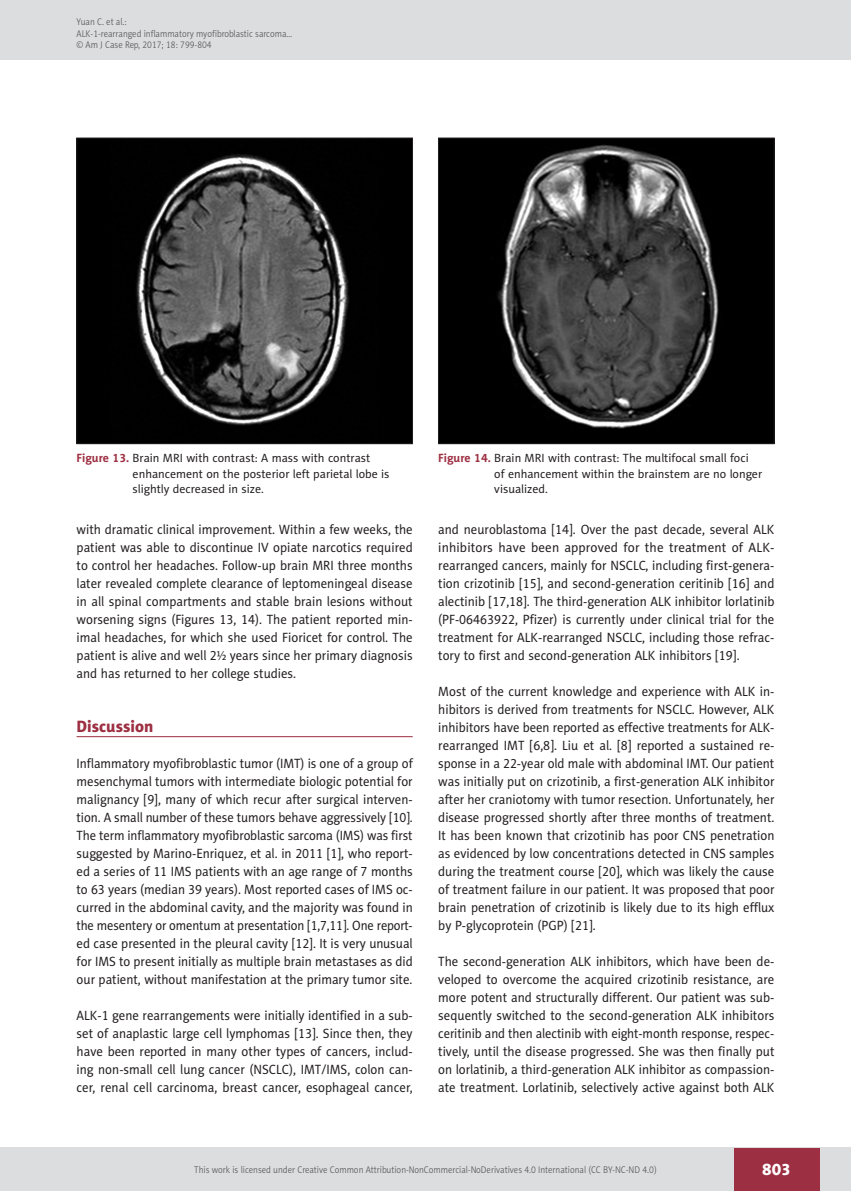
<style>
.page{position:relative;width:851px;height:1191px;background:#fff}
.page>*{position:absolute;margin:0;border:0;box-sizing:border-box;transform-origin:0 0}
.AJCR_Headline_1{font:16.5px "Naomi Sans EFN Heavy";color:#9d2f42}
.t1{font:16.5px "Naomi Sans EFN Heavy";color:#fff}
.AJCR_Body{font:13.5px/18px "Naomi Sans EFN";color:#231f20;text-align:justify;scale:.95 1}
.AJCR_Body-2{font:13.5px/18px "Naomi Sans EFN";color:#231f20;text-align:justify;scale:.94 1}
.AJCR_Rycina_tytul{font:12px/15.8px "Naomi Sans EFN";color:#231f20}
.t2{font:9.75px/11.2px "Naomi Sans EFN Light";color:#57585a;scale:.9 1}
.s1{font-weight:700;color:#9d2f42}
</style>
<div class="page">
<img style="left:79px;top:140px;width:331px;height:302px">
<div style="left:77px;top:138px;width:335px;height:306px;border:1px solid #231f20"></div>
<img style="left:440px;top:140px;width:332px;height:302px">
<div style="left:438px;top:138px;width:336px;height:306px;border:1px solid #231f20"></div>
<hr style="left:77px;top:736px;width:335px;height:1px;background:#9d2f42">
<div style="left:0;top:1148px;width:850px;height:43px;background:#dcdddf"></div>
<div style="left:733px;top:1147px;width:86px;height:43px;background:#9d2f42"></div>
<div style="left:0;top:0;width:850px;height:60px;background:#dcdddf"></div>
<p class="t2" style="left:77px;top:16px;width:241px">Yuan C. et al.:<br>ALK-1-rearranged inflammatory myofibroblastic sarcoma… © Am J Case Rep, 2017; 18: 799-804</p>
<p class="AJCR_Rycina_tytul" style="left:133px;top:450px;width:258px;text-indent:-56px"><span class="s1">Figure 13.</span> Brain MRI with contrast: A mass with contrast enhancement on the posterior left parietal lobe is slightly decreased in size.</p>
<p class="AJCR_Rycina_tytul" style="left:494px;top:450px;width:269px;text-indent:-56px"><span class="s1">Figure 14.</span> Brain MRI with contrast: The multifocal small foci<br>of enhancement within the brainstem are no longer visualized.</p>
<p class="AJCR_Body" style="left:77px;top:520px;width:355px">with dramatic clinical improvement. Within a few weeks, the patient was able to discontinue IV opiate narcotics required to control her headaches. Follow-up brain MRI three months later revealed complete clearance of leptomeningeal disease in all spinal compartments and stable brain lesions without worsening signs (Figures 13, 14). The patient reported min&shy;imal headaches, for which she used Fioricet for control. The patient is alive and well 2½ years since her primary diagnosis and has returned to her college studies.</p>
<p class="AJCR_Headline_1" style="left:77px;top:716px;width:78px">Discussion</p>
<p class="AJCR_Body-2" style="left:77px;top:754px;width:359px">Inflammatory myofibroblastic tumor (IMT) is one of a group of mesenchymal tumors with intermediate biologic potential for malignancy [9], many of which recur after surgical interven&shy;tion. A small number of these tumors behave aggressively [10].<br>The term inflammatory myofibroblastic sarcoma (IMS) was first suggested by Marino-Enriquez, et al. in 2011 [1], who report&shy;ed a series of 11 IMS patients with an age range of 7 months to 63 years (median 39 years). Most reported cases of IMS oc&shy;curred in the abdominal cavity, and the majority was found in the mesentery or omentum at presentation [1,7,11]. One report&shy;ed case presented in the pleural cavity [12]. It is very unusual for IMS to present initially as multiple brain metastases as did our patient, without manifestation at the primary tumor site.</p>
<p class="AJCR_Body" style="left:77px;top:1006px;width:355px">ALK-1 gene rearrangements were initially identified in a sub&shy;set of anaplastic large cell lymphomas [13]. Since then, they have been reported in many other types of cancers, includ&shy;ing non-small cell lung cancer (NSCLC), IMT/IMS, colon can&shy;cer, renal cell carcinoma, breast cancer, esophageal cancer,</p>
<p class="AJCR_Body" style="left:438px;top:520px;width:355px">and neuroblastoma [14]. Over the past decade, several ALK inhibitors have been approved for the treatment of ALK&shy;rearranged cancers, mainly for NSCLC, including first-genera&shy;tion crizotinib [15], and second-generation ceritinib [16] and alectinib [17,18]. The third-generation ALK inhibitor lorlatinib (PF-06463922, Pfizer) is currently under clinical trial for the treatment for ALK-rearranged NSCLC, including those refrac&shy;tory to first and second-generation ALK inhibitors [19].</p>
<p class="AJCR_Body" style="left:438px;top:682px;width:355px">Most of the current knowledge and experience with ALK in&shy;hibitors is derived from treatments for NSCLC. However, ALK inhibitors have been reported as effective treatments for ALK&shy;rearranged IMT [6,8]. Liu et al. [8] reported a sustained re&shy;sponse in a 22-year old male with abdominal IMT. Our patient was initially put on crizotinib, a first-generation ALK inhibitor after her craniotomy with tumor resection. Unfortunately, her disease progressed shortly after three months of treatment.<br>It has been known that crizotinib has poor CNS penetration as evidenced by low concentrations detected in CNS samples during the treatment course [20], which was likely the cause of treatment failure in our patient. It was proposed that poor brain penetration of crizotinib is likely due to its high efflux by P-glycoprotein (PGP) [21].</p>
<p class="AJCR_Body" style="left:438px;top:952px;width:355px">The second-generation ALK inhibitors, which have been de&shy;veloped to overcome the acquired crizotinib resistance, are more potent and structurally different. Our patient was sub&shy;sequently switched to the second-generation ALK inhibitors ceritinib and then alectinib with eight-month response, respec&shy;tively, until the disease progressed. She was then finally put on lorlatinib, a third-generation ALK inhibitor as compassion&shy;ate treatment. Lorlatinib, selectively active against both ALK</p>
<p class="t2" style="left:194px;top:1164px;width:515px">This work is licensed under Creative Common Attribution-NonCommercial-NoDerivatives 4.0 International (CC BY-NC-ND 4.0)</p>
<p class="t1" style="left:762px;top:1159px;width:30px">803</p>
</div>
